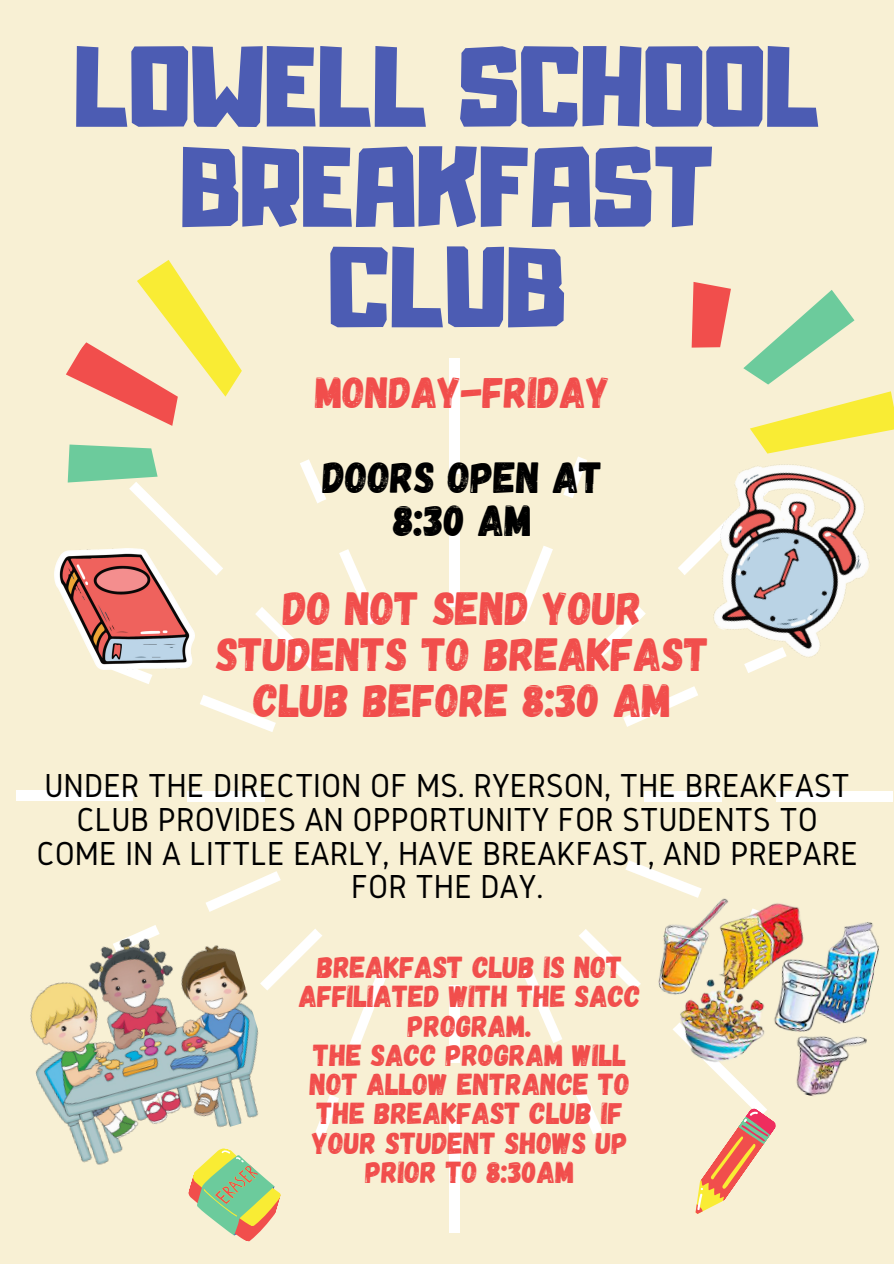
<style>
.page{position:relative;width:894px;height:1264px;background:#fff}
.page>*{position:absolute;margin:0;border:0;box-sizing:border-box;transform-origin:0 0}
.t1{font:100.65px "Adumu";color:#4c5cb3}
.t2{font:46.5px/46.2px "Gagalin";color:#f14e4c;text-align:center}
.t3{font:43.5px "Gagalin";color:#000}
.t4{font:43.5px "Gagalin";color:#f14e4c}
.t5{font:34.5px/33.8px "Gidole";color:#000;text-align:center}
.t6{font:30.3px/29.2px "Gagalin";color:#f14e4c;text-align:center}
</style>
<div class="page">
<div style="left:0;top:0;width:893px;height:1263px;background:#f8f0d4"></div>
<svg style="left:206px;top:871px;width:75px;height:39px"></svg>
<svg style="left:200px;top:695px;width:76px;height:37px"></svg>
<svg style="left:339px;top:549px;width:40px;height:75px"></svg>
<svg style="left:522px;top:968px;width:40px;height:75px"></svg>
<svg style="left:350px;top:971px;width:37px;height:76px"></svg>
<svg style="left:625px;top:860px;width:44px;height:16px"></svg>
<svg style="left:282px;top:929px;width:40px;height:47px"></svg>
<svg style="left:515px;top:546px;width:37px;height:75px"></svg>
<svg style="left:579px;top:929px;width:56px;height:61px"></svg>
<svg style="left:584px;top:607px;width:61px;height:61px"></svg>
<svg style="left:255px;top:607px;width:62px;height:62px"></svg>
<svg style="left:623px;top:686px;width:75px;height:41px"></svg>
<svg style="left:313px;top:1095px;width:26px;height:45px"></svg>
<svg style="left:575px;top:1089px;width:27px;height:45px"></svg>
<svg style="left:563px;top:456px;width:24px;height:42px"></svg>
<svg style="left:300px;top:459px;width:26px;height:44px"></svg>
<svg style="left:111px;top:669px;width:41px;height:15px"></svg>
<div style="left:449px;top:359px;width:10px;height:115px;background:#fff"></div>
<div style="left:449px;top:529px;width:10px;height:77px;background:#fff"></div>
<div style="left:449px;top:1117px;width:10px;height:115px;background:#fff"></div>
<div style="left:449px;top:985px;width:10px;height:78px;background:#fff"></div>
<div style="left:776px;top:791px;width:117px;height:10px;background:#fff"></div>
<div style="left:643px;top:791px;width:78px;height:10px;background:#fff"></div>
<div style="left:16px;top:791px;width:116px;height:10px;background:#fff"></div>
<div style="left:187px;top:791px;width:78px;height:10px;background:#fff"></div>
<svg style="left:678px;top:282px;width:215px;height:291px"></svg>
<svg style="left:66px;top:260px;width:176px;height:315px"></svg>
<img style="left:30px;top:910px;width:252px;height:255px">
<img style="left:635px;top:876px;width:244px;height:220px">
<img style="left:54px;top:548px;width:141px;height:121px">
<img style="left:683px;top:443px;width:210px;height:228px">
<img style="left:672px;top:1022px;width:106px;height:192px">
<svg style="left:179px;top:1141px;width:103px;height:101px"></svg>
<p class="t1" style="left:74px;top:46px;width:747px">LOWELL SCHOOL</p>
<p class="t1" style="left:180px;top:146px;width:535px">BREAKFAST</p>
<p class="t1" style="left:328px;top:247px;width:239px">CLUB</p>
<p class="t4" style="left:315px;top:364px;width:296px">MONDAY-FRIDAY</p>
<p class="t3" style="left:323px;top:449px;width:281px">DOORS OPEN AT</p>
<p class="t3" style="left:393px;top:492px;width:140px">8:30 AM</p>
<p class="t2" style="left:216px;top:583px;width:494px">DO NOT SEND YOUR<br>STUDENTS TO BREAKFAST<br>CLUB BEFORE 8:30 AM</p>
<p class="t5" style="left:36px;top:768px;width:823px">UNDER THE DIRECTION OF MS. RYERSON, THE BREAKFAST CLUB PROVIDES AN OPPORTUNITY FOR STUDENTS TO COME IN A LITTLE EARLY, HAVE BREAKFAST, AND PREPARE FOR THE DAY.</p>
<p class="t6" style="left:299px;top:951px;width:343px">BREAKFAST CLUB IS NOT<br>AFFILIATED WITH THE SACC<br>PROGRAM.</p>
<p class="t6" style="left:310px;top:1038px;width:321px">THE SACC PROGRAM WILL<br>NOT ALLOW ENTRANCE TO<br>THE BREAKFAST CLUB IF<br>YOUR STUDENT SHOWS UP<br>PRIOR TO 8:30AM</p>
</div>
